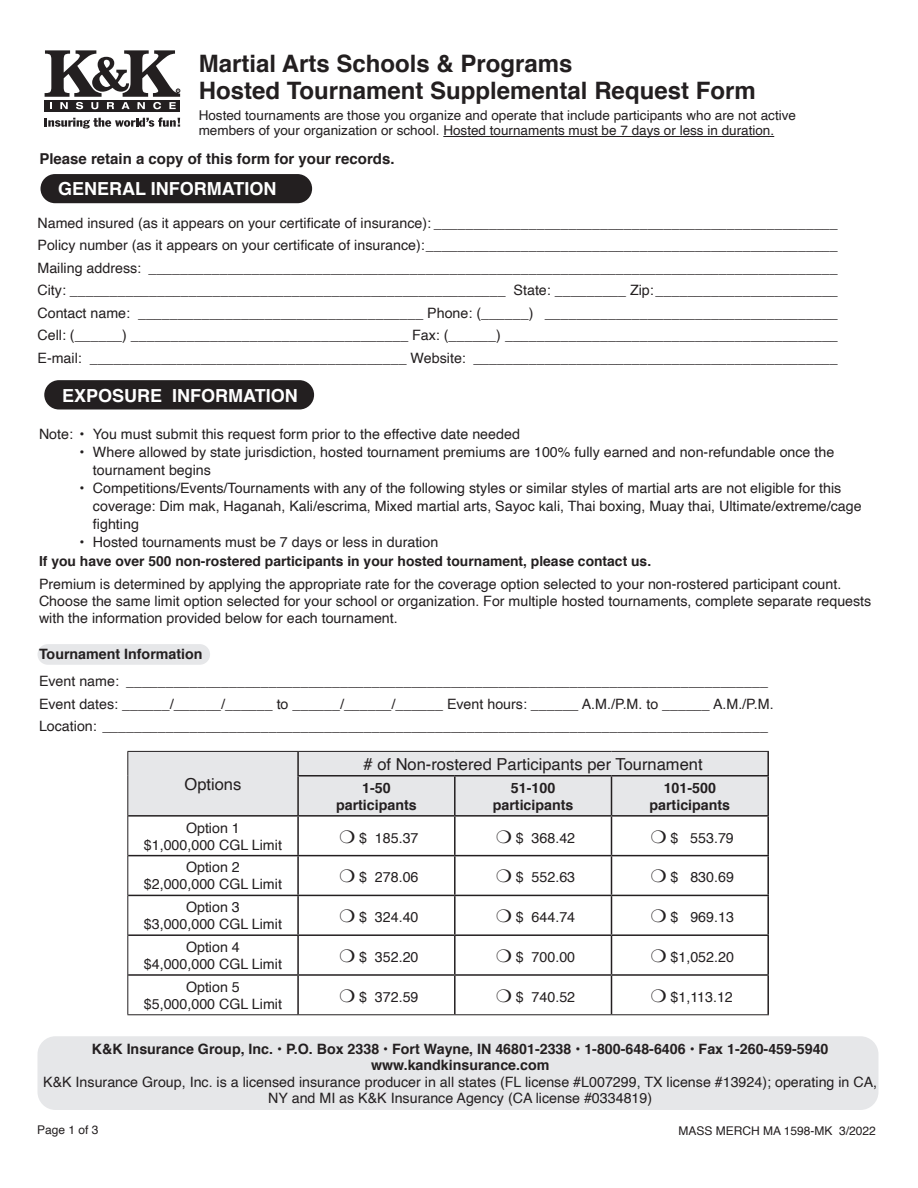
<style>
.page{position:relative;width:918px;height:1188px;background:#fff}
.page>*{position:absolute;margin:0;border:0;box-sizing:border-box;transform-origin:0 0}
.t1{font:700 24px/27px "Helvetica";color:#231f20}
.t2{font:700 18px "Helvetica";color:#fff}
.t3{font:16.5px "Helvetica";color:#231f20}
.t4{font:700 15px "Helvetica";color:#231f20}
.t5{font:14.25px/22.5px "Helvetica";color:#231f20;text-align:center}
.t6{font:700 14.25px/17.1px "Helvetica";color:#231f20;text-align:center}
.t7{font:700 13.8px "Helvetica";color:#231f20}
.t8{font:13.5px/15px "Helvetica";color:#231f20}
.t9{font:12px "Helvetica";color:#231f20}
</style>
<div class="page">
<hr style="left:443px;top:136px;width:331px;height:1px;background:#231f20">
<div style="left:40px;top:174px;width:272px;height:29px;background:#231f20;border-radius:15px"></div>
<div style="left:38px;top:1036px;width:840px;height:74px;background:#e6e7e9;border-radius:18px"></div>
<div style="left:38px;top:644px;width:172px;height:21px;background:#e6e7e9;border-radius:10px"></div>
<div style="left:44px;top:380px;width:270px;height:29px;background:#231f20;border-radius:15px"></div>
<hr style="left:767px;top:752px;width:2px;height:23px;background:#231f20">
<hr style="left:612px;top:775px;width:157px;height:2px;background:#231f20">
<hr style="left:767px;top:777px;width:2px;height:38px;background:#231f20">
<hr style="left:128px;top:815px;width:170px;height:2px;background:#231f20">
<hr style="left:298px;top:815px;width:157px;height:2px;background:#231f20">
<hr style="left:297px;top:817px;width:2px;height:38px;background:#231f20">
<hr style="left:455px;top:815px;width:156px;height:2px;background:#231f20">
<hr style="left:454px;top:817px;width:2px;height:38px;background:#231f20">
<hr style="left:612px;top:815px;width:157px;height:2px;background:#231f20">
<hr style="left:611px;top:817px;width:1px;height:38px;background:#231f20">
<hr style="left:767px;top:817px;width:2px;height:38px;background:#231f20">
<hr style="left:128px;top:855px;width:170px;height:1px;background:#231f20">
<hr style="left:298px;top:855px;width:157px;height:1px;background:#231f20">
<hr style="left:297px;top:856px;width:2px;height:39px;background:#231f20">
<hr style="left:455px;top:855px;width:156px;height:1px;background:#231f20">
<hr style="left:454px;top:856px;width:2px;height:39px;background:#231f20">
<hr style="left:612px;top:855px;width:157px;height:1px;background:#231f20">
<hr style="left:611px;top:856px;width:1px;height:39px;background:#231f20">
<hr style="left:767px;top:856px;width:2px;height:39px;background:#231f20">
<hr style="left:128px;top:895px;width:170px;height:1px;background:#231f20">
<hr style="left:298px;top:895px;width:157px;height:1px;background:#231f20">
<hr style="left:297px;top:896px;width:2px;height:38px;background:#231f20">
<hr style="left:455px;top:895px;width:156px;height:1px;background:#231f20">
<hr style="left:454px;top:896px;width:2px;height:38px;background:#231f20">
<hr style="left:612px;top:895px;width:157px;height:1px;background:#231f20">
<hr style="left:611px;top:896px;width:1px;height:38px;background:#231f20">
<hr style="left:767px;top:896px;width:2px;height:38px;background:#231f20">
<hr style="left:128px;top:934px;width:170px;height:2px;background:#231f20">
<hr style="left:298px;top:934px;width:157px;height:2px;background:#231f20">
<hr style="left:297px;top:936px;width:2px;height:38px;background:#231f20">
<hr style="left:455px;top:934px;width:156px;height:2px;background:#231f20">
<hr style="left:454px;top:936px;width:2px;height:38px;background:#231f20">
<hr style="left:612px;top:934px;width:157px;height:2px;background:#231f20">
<hr style="left:611px;top:936px;width:1px;height:38px;background:#231f20">
<hr style="left:767px;top:936px;width:2px;height:38px;background:#231f20">
<hr style="left:128px;top:974px;width:170px;height:2px;background:#231f20">
<hr style="left:298px;top:974px;width:157px;height:2px;background:#231f20">
<hr style="left:297px;top:976px;width:2px;height:38px;background:#231f20">
<hr style="left:455px;top:974px;width:156px;height:2px;background:#231f20">
<hr style="left:454px;top:976px;width:2px;height:38px;background:#231f20">
<hr style="left:612px;top:974px;width:157px;height:2px;background:#231f20">
<hr style="left:611px;top:976px;width:1px;height:38px;background:#231f20">
<hr style="left:767px;top:976px;width:2px;height:38px;background:#231f20">
<div style="left:127px;top:751px;width:641px;height:65px;background:#e6e7e9"></div>
<hr style="left:127px;top:776px;width:1px;height:40px;background:#231f20">
<hr style="left:298px;top:751px;width:157px;height:1px;background:#231f20">
<hr style="left:455px;top:751px;width:156px;height:1px;background:#231f20">
<hr style="left:612px;top:751px;width:157px;height:1px;background:#231f20">
<hr style="left:127px;top:816px;width:1px;height:40px;background:#231f20">
<hr style="left:127px;top:856px;width:1px;height:39px;background:#231f20">
<hr style="left:127px;top:895px;width:1px;height:40px;background:#231f20">
<hr style="left:127px;top:935px;width:1px;height:40px;background:#231f20">
<hr style="left:127px;top:975px;width:1px;height:39px;background:#231f20">
<hr style="left:127px;top:1014px;width:171px;height:1px;background:#231f20">
<hr style="left:298px;top:1014px;width:157px;height:1px;background:#231f20">
<hr style="left:455px;top:1014px;width:156px;height:1px;background:#231f20">
<hr style="left:612px;top:1014px;width:157px;height:1px;background:#231f20">
<svg style="left:45px;top:109px;width:135px;height:2px"></svg>
<svg style="left:45px;top:118px;width:135px;height:11px"></svg>
<svg style="left:45px;top:50px;width:135px;height:59px"></svg>
<h1 class="t1" style="left:199px;top:51px;width:558px">Martial Arts Schools &amp; Programs<br>Hosted Tournament Supplemental Request Form</h1>
<p class="t8" style="left:199px;top:109px;width:599px">Hosted tournaments are those you organize and operate that include participants who are not active members of your organization or school. Hosted tournaments must be 7 days or less in duration.</p>
<p class="t4" style="left:39px;top:146px;width:357px">Please retain a copy of this form for your records.</p>
<p class="t2" style="left:58px;top:174px;width:220px">GENERAL INFORMATION</p>
<p class="t5" style="left:37px;top:212px;width:802px;text-align:justify">Named insured (as it appears on your certificate of insurance): ___________________________________________________ Policy number (as it appears on your certificate of insurance):____________________________________________________ Mailing address: _______________________________________________________________________________________ City: _______________________________________________________ State: _________ Zip:_______________________ Contact name: ____________________________________ Phone: (______) _____________________________________ Cell: (______) ___________________________________ Fax: (______) __________________________________________ E-mail: ________________________________________ Website: ______________________________________________</p>
<p class="t2" style="left:62px;top:381px;width:237px">EXPOSURE INFORMATION</p>
<p class="t5" style="left:39px;top:423px;width:482px">Note: • You must submit this request form prior to the effective date needed</p>
<p class="t5" style="left:93px;top:443px;width:743px;line-height:18px;text-align:left;text-indent:-13px">• Where allowed by state jurisdiction, hosted tournament premiums are 100% fully earned and non-refundable once the tournament begins</p>
<p class="t5" style="left:93px;top:479px;width:770px;line-height:18px;text-align:left;text-indent:-13px">• Competitions/Events/Tournaments with any of the following styles or similar styles of martial arts are not eligible for this coverage: Dim mak, Haganah, Kali/escrima, Mixed martial arts, Sayoc kali, Thai boxing, Muay thai, Ultimate/extreme/cage fighting</p>
<p class="t5" style="left:79px;top:531px;width:360px">• Hosted tournaments must be 7 days or less in duration</p>
<p class="t7" style="left:39px;top:550px;width:614px">If you have over 500 non-rostered participants in your hosted tournament, please contact us.</p>
<p class="t5" style="left:39px;top:576px;width:834px;line-height:17.2px;text-align:left">Premium is determined by applying the appropriate rate for the coverage option selected to your non-rostered participant count.<br>Choose the same limit option selected for your school or organization. For multiple hosted tournaments, complete separate requests with the information provided below for each tournament.</p>
<p class="t6" style="left:39px;top:646px;width:165px">Tournament Information</p>
<p class="t5" style="left:39px;top:671px;width:736px;text-align:left">Event name: _________________________________________________________________________________<br>Event dates: ______/______/______ to ______/______/______ Event hours: ______ A.M./P.M. to ______ A.M./P.M.<br>Location: ____________________________________________________________________________________</p>
<p class="t3" style="left:185px;top:771px;width:58px">Options</p>
<p class="t3" style="left:364px;top:751px;width:341px"># of Non-rostered Participants per Tournament</p>
<p class="t6" style="left:336px;top:779px;width:82px">1-50 participants</p>
<p class="t6" style="left:493px;top:779px;width:82px">51-100 participants</p>
<p class="t6" style="left:649px;top:779px;width:82px">101-500 participants</p>
<p class="t5" style="left:144px;top:819px;width:140px;line-height:17.1px">Option 1<br>$1,000,000 CGL Limit</p>
<p class="t5" style="left:359px;top:827px;width:61px">$ 185.37</p>
<p class="t5" style="left:516px;top:827px;width:61px">$ 368.42</p>
<p class="t5" style="left:671px;top:827px;width:65px">$ 553.79</p>
<p class="t5" style="left:144px;top:859px;width:140px;line-height:17.1px">Option 2<br>$2,000,000 CGL Limit</p>
<p class="t5" style="left:359px;top:867px;width:61px">$ 278.06</p>
<p class="t5" style="left:516px;top:867px;width:61px">$ 552.63</p>
<p class="t5" style="left:671px;top:867px;width:65px">$ 830.69</p>
<p class="t5" style="left:144px;top:899px;width:140px;line-height:17.1px">Option 3<br>$3,000,000 CGL Limit</p>
<p class="t5" style="left:359px;top:906px;width:61px">$ 324.40</p>
<p class="t5" style="left:516px;top:906px;width:61px">$ 644.74</p>
<p class="t5" style="left:671px;top:906px;width:65px">$ 969.13</p>
<p class="t5" style="left:144px;top:939px;width:140px;line-height:17.1px">Option 4<br>$4,000,000 CGL Limit</p>
<p class="t5" style="left:359px;top:946px;width:61px">$ 352.20</p>
<p class="t5" style="left:516px;top:946px;width:61px">$ 700.00</p>
<p class="t5" style="left:671px;top:946px;width:65px">$1,052.20</p>
<p class="t5" style="left:144px;top:979px;width:140px;line-height:17.1px">Option 5<br>$5,000,000 CGL Limit</p>
<p class="t5" style="left:359px;top:986px;width:61px">$ 372.59</p>
<p class="t5" style="left:516px;top:986px;width:61px">$ 740.52</p>
<p class="t5" style="left:671px;top:986px;width:64px">$1,113.12</p>
<p class="t6" style="left:92px;top:1041px;width:738px;line-height:15.8px">K&amp;K Insurance Group, Inc. • P.O. Box 2338 • Fort Wayne, IN 46801-2338 • 1-800-648-6406 • Fax 1-260-459-5940 www.kandkinsurance.com</p>
<p class="t5" style="left:43px;top:1075px;width:836px;line-height:15.8px">K&amp;K Insurance Group, Inc. is a licensed insurance producer in all states (FL license #L007299, TX license #13924); operating in CA,<br>NY and MI as K&amp;K Insurance Agency (CA license #0334819)</p>
<p class="t9" style="left:37px;top:1121px;width:63px">Page 1 of 3</p>
<p class="t9" style="left:678px;top:1122px;width:199px">MASS MERCH MA 1598-MK 3/2022</p>
</div>
